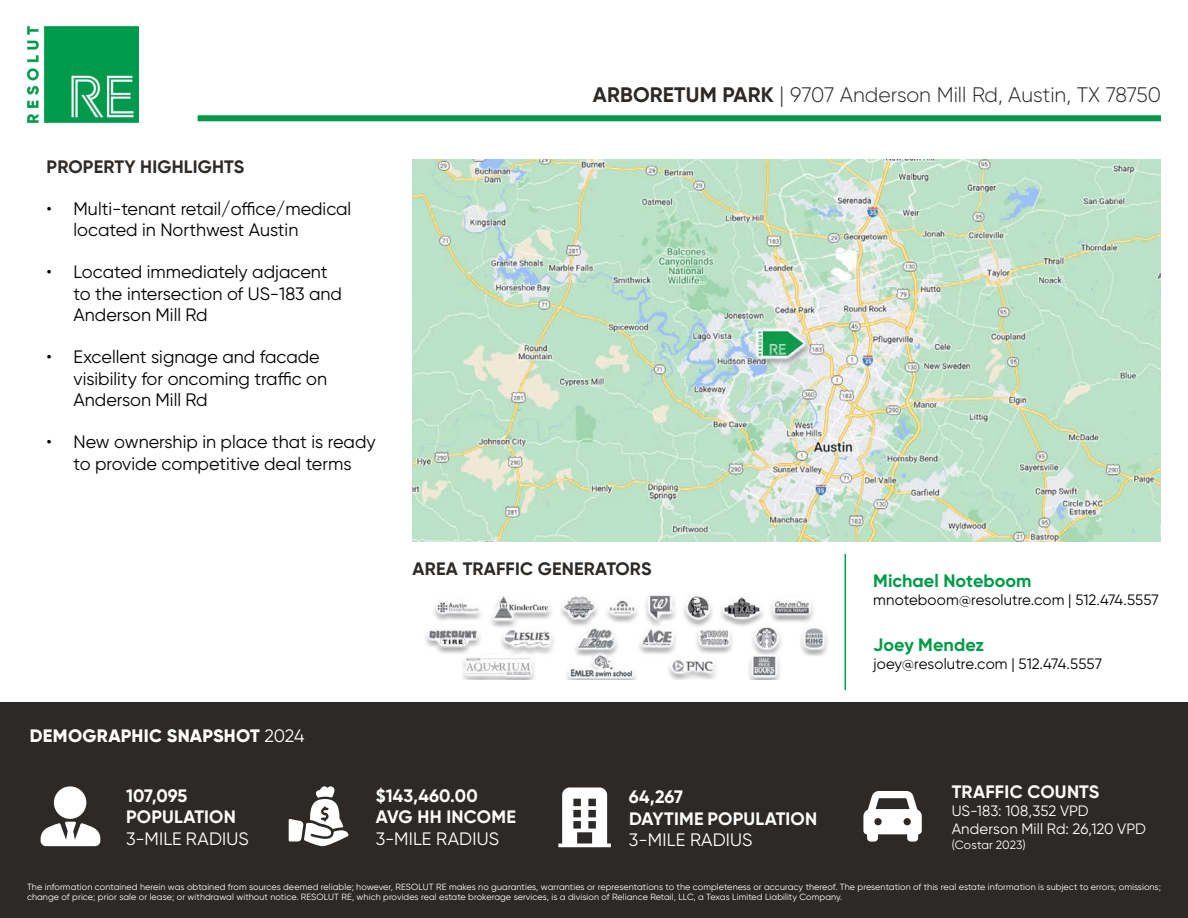
<style>
.page{position:relative;width:1188px;height:918px;background:#fff}
.page>*{position:absolute;margin:0;border:0;box-sizing:border-box;transform-origin:0 0}
.t1{font:300 21px "Gilroy";letter-spacing:-.005em;color:#2c2926}
.t2{font:18px/21.6px "Gilroy";color:#000}
.t3{font:700 18px/21.6px "Gilroy";letter-spacing:.01em;color:#fff}
.t4{font:700 18px "Gilroy";letter-spacing:.01em;color:#2c2926}
.t5{font:18px "Gilroy";letter-spacing:.01em;color:#fff}
.t6{font:700 18px "Gilroy";letter-spacing:.005em;color:#019a49}
.t7{font:800 18px "Gilroy";letter-spacing:.015em;color:#fff}
.t8{font:15px "Gilroy";letter-spacing:.005em;color:#000}
.t9{font:15px/18px "Gilroy";letter-spacing:.005em;color:#fff}
.t10{font:12px "Gilroy";letter-spacing:.01em;color:#fff}
.t11{font:9px/10.5px "Gilroy";letter-spacing:.01em;color:#fff}
.s1{font-weight:400}
.s2{font-weight:700}
.s3{font-family:"Europa"}
</style>
<div class="page">
<img style="left:413px;top:160px;width:748px;height:382px">
<img style="left:425px;top:595px;width:402px;height:85px">
<hr style="left:845px;top:554px;width:1px;height:136px;background:#019a49">
<div style="left:0;top:702px;width:1188px;height:216px;background:#2c2926"></div>
<img style="left:27px;top:27px;width:112px;height:95px">
<div style="left:54px;top:786px;width:32px;height:33px;background:#fff;border-radius:50%"></div>
<svg style="left:41px;top:822px;width:59px;height:24px"></svg>
<svg style="left:289px;top:786px;width:59px;height:60px"></svg>
<svg style="left:863px;top:791px;width:59px;height:51px"></svg>
<svg style="left:558px;top:787px;width:53px;height:60px"></svg>
<div style="left:198px;top:115px;width:963px;height:6px;background:#019a49"></div>
<h2 class="t4" style="left:47px;top:155px;width:199px">PROPERTY HIGHLIGHTS</h2>
<h2 class="t2" style="left:74px;top:197px;width:279px;text-indent:-27px">• Multi-tenant retail/office/medical located in Northwest Austin</h2>
<h2 class="t2" style="left:74px;top:261px;width:270px;text-indent:-27px">• Located immediately adjacent to the intersection of US-183 and<br>Anderson Mill Rd</h2>
<h2 class="t2" style="left:74px;top:346px;width:255px;text-indent:-27px">• Excellent signage and facade visibility for oncoming traffic on<br>Anderson Mill Rd</h2>
<h2 class="t2" style="left:47px;top:431px;width:331px;text-align:center">• New ownership in place that is ready to provide competitive deal terms</h2>
<h2 class="t7" style="left:30px;top:724px;width:276px">DEMOGRAPHIC SNAPSHOT <span class="s1">2024</span></h2>
<h1 class="t1" style="left:593px;top:82px;width:570px"><span class="s2">ARBORETUM PARK</span> <span class="s3">|</span> 9707 Anderson Mill Rd, Austin, TX 78750</h1>
<h2 class="t4" style="left:413px;top:558px;width:240px">AREA TRAFFIC GENERATORS</h2>
<h2 class="t6" style="left:873px;top:569px;width:160px">Michael Noteboom</h2>
<h3 class="t8" style="left:873px;top:590px;width:287px">mnoteboom@resolutre.com | 512.474.5557</h3>
<h2 class="t6" style="left:873px;top:634px;width:112px">Joey Mendez</h2>
<h3 class="t8" style="left:873px;top:655px;width:230px">joey@resolutre.com | 512.474.5557</h3>
<h2 class="t3" style="left:126px;top:785px;width:111px">107,095<br>POPULATION</h2>
<h2 class="t5" style="left:126px;top:828px;width:124px">3-MILE RADIUS</h2>
<h2 class="t3" style="left:376px;top:785px;width:142px">$143,460.00<br>AVG HH INCOME</h2>
<h2 class="t5" style="left:376px;top:828px;width:125px">3-MILE RADIUS</h2>
<h2 class="t3" style="left:629px;top:786px;width:190px">64,267<br>DAYTIME POPULATION</h2>
<h2 class="t5" style="left:629px;top:829px;width:125px">3-MILE RADIUS</h2>
<h2 class="t3" style="left:952px;top:781px;width:149px">TRAFFIC COUNTS</h2>
<h3 class="t9" style="left:952px;top:802px;width:196px">US-183: 108,352 VPD<br>Anderson Mill Rd: 26,120 VPD</h3>
<h3 class="t10" style="left:952px;top:837px;width:75px">(Costar 2023)</h3>
<p class="t11" style="left:27px;top:881px;width:1135px">The information contained herein was obtained from sources deemed reliable; however, RESOLUT RE makes no guaranties, warranties or representations to the completeness or accuracy thereof. The presentation of this real estate information is subject to errors; omissions; change of price; prior sale or lease; or withdrawal without notice. RESOLUT RE, which provides real estate brokerage services, is a division of Reliance Retail, LLC, a Texas Limited Liability Company.</p>
</div>
